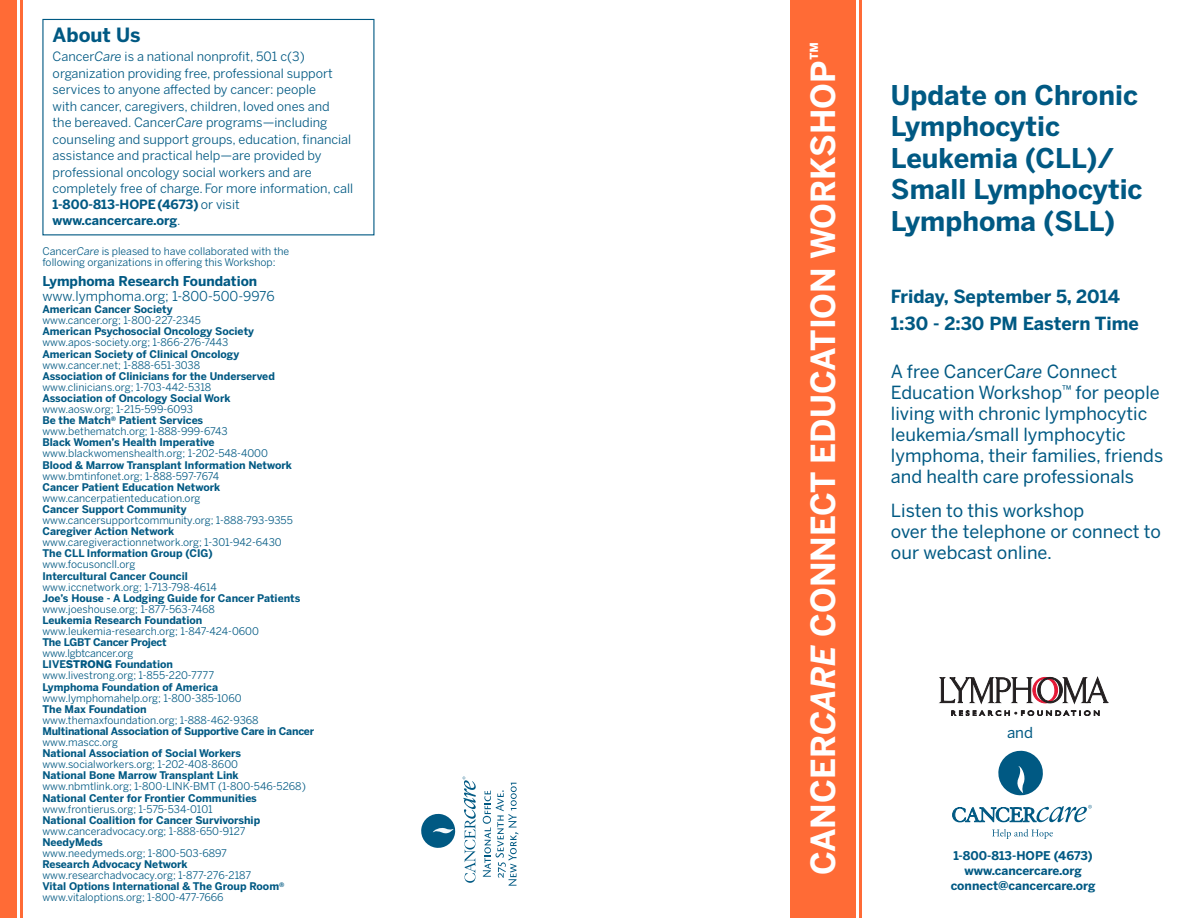
<style>
.page{position:relative;width:1188px;height:918px;background:#fff}
.page>*{position:absolute;margin:0;border:0;box-sizing:border-box;transform-origin:0 0}
.t1{font:700 33px "Benton Sans";color:#fff}
.About_Cancer_Care_Re{font:700 27px/31.5px "Benton Sans";color:#005983}
.t2{font:700 19.5px "Benton Sans";color:#005983}
.t3{font:18px/21px "Benton Sans";color:#005983}
.t4{font:700 18px/27px "Benton Sans";color:#005983}
.t5{font:15px "Benton Sans";color:#005983}
.About_Cancer_Care_Se{font:13.5px/15px "Benton Sans";color:#005983}
.t6{font:12.75px/16.4px "Benton Sans";color:#005983}
.t7{font:700 12px "Benton Sans";color:#005983}
.About_Cancer_Care_Re-2{font:10.5px/11.1px "Benton Sans";color:#005983}
.About_Cancer_Care_Re-3{font:700 10.5px/11.1px "Benton Sans";color:#005983}
.About_Cancer_Care_Se-2{font:700 10.5px "Benton Sans";color:#005983}
.About_Cancer_Care_Se-3{font:10.5px/11.1px "Benton Sans";color:#005983}
.About_Cancer_Care_Se-4{font:700 10.5px "Benton Sans";letter-spacing:-.02em;color:#005983}
.About_Cancer_Care_Se-5{font:10.5px "Benton Sans";letter-spacing:-.02em;color:#005983}
.s1{font-style:italic}
.s2{font-weight:700}
.s3{font-weight:400}
.s4{font-weight:900}
</style>
<div class="page">
<div style="left:790px;top:0;width:66px;height:918px;background:#ff6b36"></div>
<hr style="left:859px;top:0;width:3px;height:918px;background:#ff6b36">
<svg style="left:421px;top:813px;width:35px;height:35px"></svg>
<svg style="left:462px;top:777px;width:14px;height:106px"></svg>
<svg style="left:483px;top:783px;width:34px;height:103px"></svg>
<hr style="left:20px;top:0;width:3px;height:918px;background:#ff6b36">
<div style="left:0;top:0;width:16px;height:918px;background:#ff6b36"></div>
<div style="left:42px;top:19px;width:332px;height:216px;border:1px solid #005983"></div>
<svg style="left:998px;top:750px;width:45px;height:46px"></svg>
<svg style="left:953px;top:805px;width:139px;height:17px"></svg>
<svg style="left:992px;top:829px;width:61px;height:10px"></svg>
<svg style="left:939px;top:677px;width:170px;height:27px"></svg>
<svg style="left:951px;top:710px;width:149px;height:6px"></svg>
<p class="t2" style="left:53px;top:23px;width:89px">About Us</p>
<p class="t6" style="left:53px;top:48px;width:302px">Cancer<span class="s1">Care</span> is a national nonprofit, 501 c(3) organization providing free, professional support services to anyone affected by cancer: people<br>with cancer, caregivers, children, loved ones and<br>the bereaved. Cancer<span class="s1">Care</span> programs—including counseling and support groups, education, financial assistance and practical help—are provided by professional oncology social workers and are completely free of charge. For more information, call <span class="s2">1-800-813-HOPE (4673)</span> or visit <span class="s2">www.cancercare.org</span>.</p>
<p class="About_Cancer_Care_Re-2" style="left:42px;top:245px;width:248px">Cancer<span class="s1">Care</span> is pleased to have collaborated with the following organizations in offering this Workshop:</p>
<p class="About_Cancer_Care_Se" style="left:42px;top:273px;width:234px"><span class="s2">Lymphoma Research Foundation </span>www.lymphoma.org; 1-800-500-9976</p>
<p class="About_Cancer_Care_Se-2" style="left:42px;top:303px;width:132px">American Cancer Society</p>
<p class="About_Cancer_Care_Re-2" style="left:42px;top:315px;width:160px">www.cancer.org; 1-800-227-2345</p>
<p class="About_Cancer_Care_Re-3" style="left:42px;top:326px;width:213px">American Psychosocial Oncology Society</p>
<p class="About_Cancer_Care_Re-2" style="left:42px;top:337px;width:187px">www.apos-society.org; 1-866-276-7443</p>
<p class="About_Cancer_Care_Se-2" style="left:42px;top:347px;width:198px">American Society of Clinical Oncology</p>
<p class="About_Cancer_Care_Re-2" style="left:42px;top:359px;width:159px">www.cancer.net; 1-888-651-3038</p>
<p class="About_Cancer_Care_Se-2" style="left:42px;top:370px;width:234px">Association of Clinicians for the Underserved</p>
<p class="About_Cancer_Care_Re-2" style="left:42px;top:381px;width:170px">www.clinicians.org; 1-703-442-5318</p>
<p class="About_Cancer_Care_Se-2" style="left:42px;top:392px;width:190px">Association of Oncology Social Work</p>
<p class="About_Cancer_Care_Re-2" style="left:42px;top:404px;width:152px">www.aosw.org; 1-215-599-6093</p>
<p class="About_Cancer_Care_Re-3" style="left:42px;top:415px;width:162px">Be the Match<sup>®</sup> Patient Services</p>
<p class="About_Cancer_Care_Re-2" style="left:42px;top:426px;width:187px">www.bethematch.org; 1-888-999-6743</p>
<p class="About_Cancer_Care_Se-2" style="left:42px;top:436px;width:174px">Black Women’s Health Imperative</p>
<p class="About_Cancer_Care_Re-2" style="left:42px;top:448px;width:227px">www.blackwomenshealth.org; 1-202-548-4000</p>
<p class="About_Cancer_Care_Re-3" style="left:42px;top:459px;width:251px">Blood &amp; Marrow Transplant Information Network <span class="s3">www.bmtinfonet.org; 1-888-597-7674</span></p>
<p class="About_Cancer_Care_Se-2" style="left:42px;top:481px;width:179px">Cancer Patient Education Network</p>
<p class="About_Cancer_Care_Re-2" style="left:42px;top:492px;width:160px">www.cancerpatienteducation.org</p>
<p class="About_Cancer_Care_Re-2" style="left:42px;top:503px;width:252px"><span class="s2">Cancer Support Community </span>www.cancersupportcommunity.org; 1-888-793-9355<br><span class="s2">Caregiver Action Network </span>www.caregiveractionnetwork.org; 1-301-942-6430</p>
<p class="About_Cancer_Care_Re-3" style="left:42px;top:548px;width:172px">The CLL Information Group (CIG)</p>
<p class="About_Cancer_Care_Re-2" style="left:42px;top:559px;width:94px">www.focusoncll.org</p>
<p class="About_Cancer_Care_Se-2" style="left:42px;top:569px;width:147px">Intercultural Cancer Council</p>
<p class="About_Cancer_Care_Re-2" style="left:42px;top:581px;width:176px">www.iccnetwork.org; 1-713-798-4614</p>
<p class="About_Cancer_Care_Re-3" style="left:42px;top:592px;width:259px">Joe’s House - A Lodging Guide for Cancer Patients <span class="s3">www.joeshouse.org; 1-877-563-7468</span></p>
<p class="About_Cancer_Care_Re-3" style="left:42px;top:614px;width:162px">Leukemia Research Foundation</p>
<p class="About_Cancer_Care_Re-2" style="left:42px;top:626px;width:218px">www.leukemia-research.org; 1-847-424-0600</p>
<p class="About_Cancer_Care_Se-4" style="left:42px;top:636px;width:126px">The LGBT Cancer Project</p>
<p class="About_Cancer_Care_Se-5" style="left:42px;top:647px;width:92px">www.lgbtcancer.org</p>
<p class="About_Cancer_Care_Se-3" style="left:42px;top:659px;width:173px"><span class="s2">LIVE</span><span class="s4">STRONG</span> <span class="s2">Foundation </span>www.livestrong.org; 1-855-220-7777</p>
<p class="About_Cancer_Care_Re-2" style="left:42px;top:681px;width:201px"><span class="s2">Lymphoma Foundation of America </span>www.lymphomahelp.org; 1-800-385-1060</p>
<p class="About_Cancer_Care_Se-3" style="left:42px;top:703px;width:218px"><span class="s2">The Max Foundation </span>www.themaxfoundation.org; 1-888-462-9368</p>
<p class="About_Cancer_Care_Se-4" style="left:42px;top:725px;width:273px">Multinational Association of Supportive Care in Cancer</p>
<p class="About_Cancer_Care_Re-2" style="left:42px;top:737px;width:77px">www.mascc.org</p>
<p class="About_Cancer_Care_Re-3" style="left:42px;top:748px;width:200px">National Association of Social Workers</p>
<p class="About_Cancer_Care_Re-2" style="left:42px;top:759px;width:197px">www.socialworkers.org; 1-202-408-8600</p>
<p class="About_Cancer_Care_Re-3" style="left:42px;top:770px;width:198px">National Bone Marrow Transplant Link</p>
<p class="About_Cancer_Care_Re-2" style="left:42px;top:781px;width:265px">www.nbmtlink.org; 1-800-LINK-BMT (1-800-546-5268)</p>
<p class="About_Cancer_Care_Se-2" style="left:42px;top:791px;width:216px">National Center for Frontier Communities</p>
<p class="About_Cancer_Care_Re-2" style="left:42px;top:803px;width:172px">www.frontierus.org; 1-575-534-0101</p>
<p class="About_Cancer_Care_Se-2" style="left:42px;top:814px;width:219px">National Coalition for Cancer Survivorship</p>
<p class="About_Cancer_Care_Re-2" style="left:42px;top:825px;width:205px">www.canceradvocacy.org; 1-888-650-9127</p>
<p class="About_Cancer_Care_Re-3" style="left:42px;top:836px;width:62px">NeedyMeds</p>
<p class="About_Cancer_Care_Re-2" style="left:42px;top:848px;width:186px">www.needymeds.org; 1-800-503-6897</p>
<p class="About_Cancer_Care_Se-3" style="left:42px;top:859px;width:210px"><span class="s2">Research Advocacy Network </span>www.researchadvocacy.org; 1-877-276-2187</p>
<p class="About_Cancer_Care_Se-2" style="left:42px;top:880px;width:244px">Vital Options International &amp; The Group Room<sup>®</sup></p>
<p class="About_Cancer_Care_Se-3" style="left:42px;top:892px;width:183px">www.vitaloptions.org; 1-800-477-7666</p>
<p class="t1" style="left:803px;top:875px;width:834px;rotate:-90deg">CANCER<span class="s1">CARE</span> CONNECT EDUCATION WORKSHOP<sup>™</sup></p>
<p class="About_Cancer_Care_Re" style="left:891px;top:79px;width:253px">Update on Chronic<br>Lymphocytic<br>Leukemia (CLL)/<br>Small Lymphocytic<br>Lymphoma (SLL)</p>
<p class="t4" style="left:891px;top:283px;width:249px">Friday, September 5, 2014<br>1:30 - 2:30 PM Eastern Time</p>
<p class="t3" style="left:891px;top:361px;width:274px">A free Cancer<span class="s1">Care</span> Connect<br>Education Workshop<sup>™</sup> for people living with chronic lymphocytic leukemia/small lymphocytic lymphoma, their families, friends and health care professionals</p>
<p class="t3" style="left:891px;top:500px;width:272px">Listen to this workshop<br>over the telephone or connect to our webcast online.</p>
<p class="t5" style="left:1007px;top:724px;width:28px">and</p>
<p class="t7" style="left:953px;top:848px;width:141px">1-800-813-HOPE (4673)</p>
<p class="t7" style="left:964px;top:863px;width:119px">www.cancercare.org</p>
<p class="t7" style="left:951px;top:878px;width:146px">connect@cancercare.org</p>
</div>
